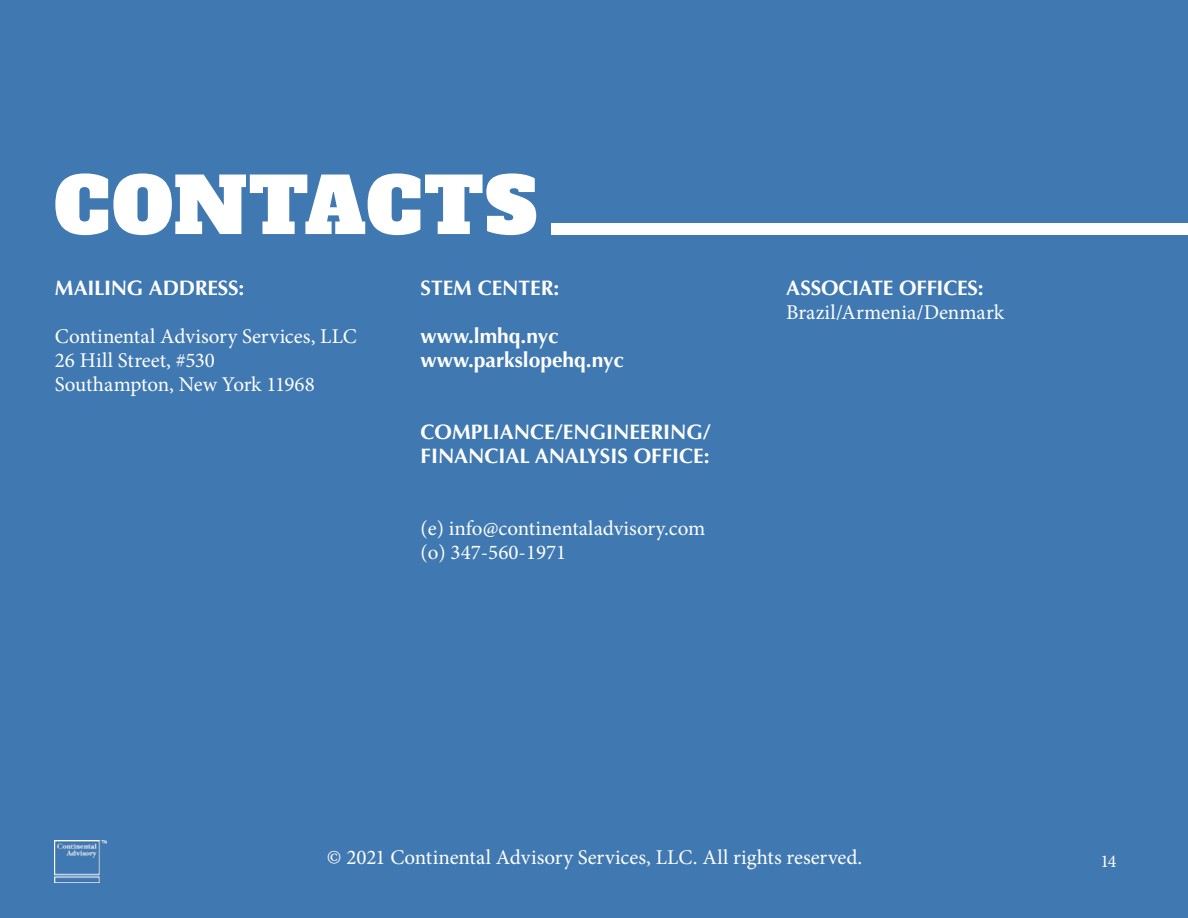
<style>
.page{position:relative;width:1188px;height:918px;background:#4078b1}
.page>*{position:absolute;margin:0;border:0;box-sizing:border-box;transform-origin:0 0}
.t1{font:76.5px "Alfa Slab One";letter-spacing:.015em;color:#fff}
.t2{font:21px/24px "Minion Pro";color:#fff}
.t3{font:700 21px/24px "Optima";color:#fff}
.t4{font:18px "Minion Pro";color:#fff}
</style>
<div class="page">
<img style="left:55px;top:840px;width:52px;height:42px">
<div style="left:552px;top:223px;width:636px;height:12px;background:#fff"></div>
<h1 class="t1" style="left:54px;top:155px;width:485px">CONTACTS</h1>
<p class="t3" style="left:55px;top:276px;width:191px">MAILING ADDRESS:</p>
<p class="t2" style="left:55px;top:324px;width:304px">Continental Advisory Services, LLC<br>26 Hill Street, #530<br>Southampton, New York 11968</p>
<p class="t3" style="left:421px;top:276px;width:140px">STEM CENTER:</p>
<p class="t3" style="left:421px;top:324px;width:205px">www.lmhq.nyc www.parkslopehq.nyc</p>
<p class="t3" style="left:421px;top:420px;width:292px">COMPLIANCE/ENGINEERING/<br>FINANCIAL ANALYSIS OFFICE:</p>
<p class="t2" style="left:421px;top:516px;width:286px">(e) info@continentaladvisory.com (o) 347-560-1971</p>
<p class="t3" style="left:786px;top:276px;width:199px">ASSOCIATE OFFICES:</p>
<p class="t2" style="left:786px;top:300px;width:219px">Brazil/Armenia/Denmark</p>
<p class="t2" style="left:327px;top:846px;width:537px">© 2021 Continental Advisory Services, LLC. All rights reserved.</p>
<p class="t4" style="left:1100px;top:849px;width:18px">14</p>
</div>
